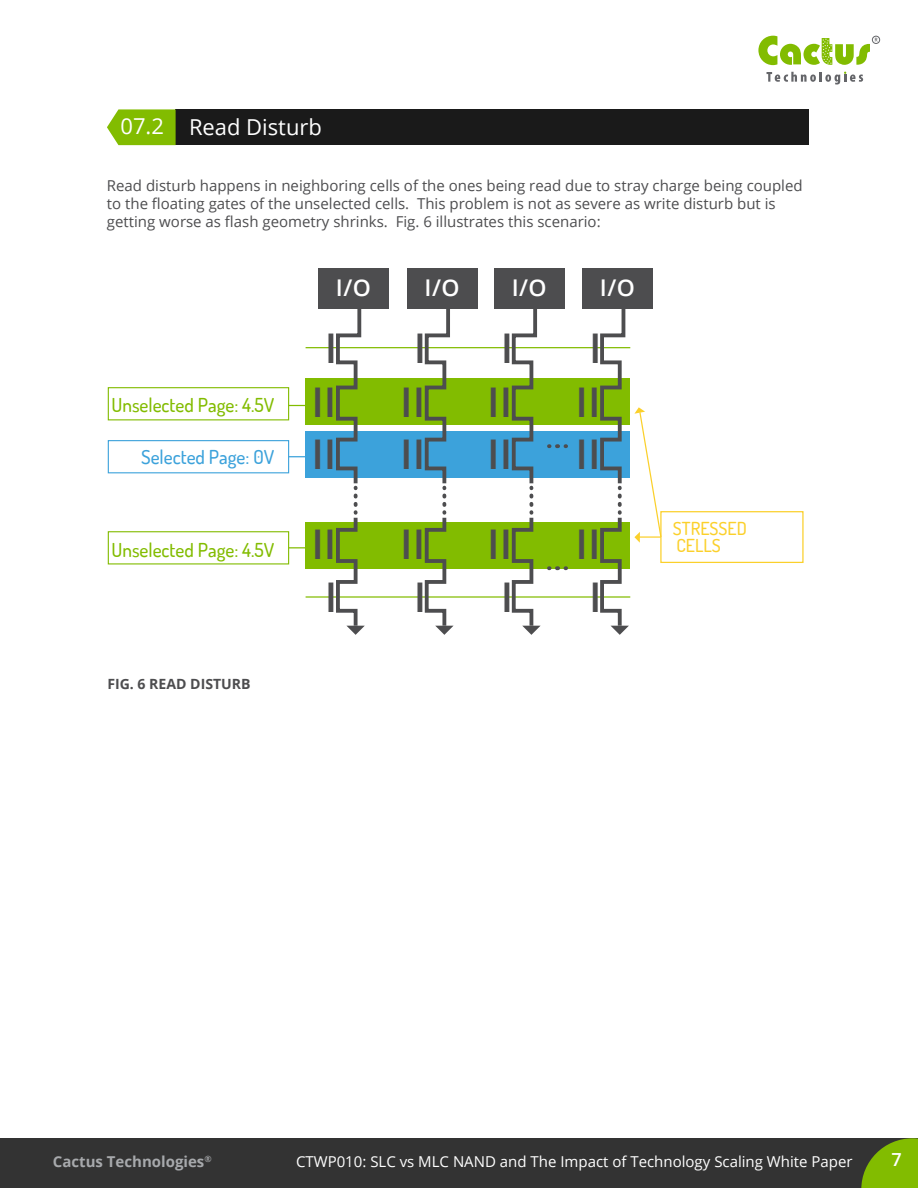
<style>
.page{position:relative;width:918px;height:1188px;background:#fff}
.page>*{position:absolute;margin:0;border:0;box-sizing:border-box;transform-origin:0 0}
.t1{font:600 40.95px/52.2px "Open Sans";color:#4d4d4f}
.t2{font:600 23.1px "Open Sans";color:#fff}
.t3{font:21.9px "Open Sans";color:#fff}
.t4{font:500 19.2px "Dosis";color:#82bc00}
.t5{font:500 19.2px "Dosis";color:#3ca2db}
.t6{font:600 18px "Open Sans";color:#fff}
.t7{font:500 17.85px/16.6px "Dosis";color:#fbd02b}
.t8{font:15px/18px "Open Sans";color:#4d4d4f}
.t9{font:15px "Open Sans";color:#fff}
.t10{font:700 15px "Open Sans";color:#a7a9ac}
.t11{font:700 14.1px "Open Sans";color:#4d4d4f}
.t12{font:600 8.7px "Open Sans";color:#a7a9ac}
</style>
<div class="page">
<div style="left:0;top:1138px;width:918px;height:50px;background:#333"></div>
<svg style="left:861px;top:1138px;width:57px;height:50px"></svg>
<svg style="left:767px;top:72px;width:96px;height:13px"></svg>
<svg style="left:758px;top:36px;width:120px;height:29px"></svg>
<div style="left:872px;top:36px;width:8px;height:8px;border:1px solid #646569;border-radius:50%"></div>
<hr style="left:306px;top:596px;width:324px;height:2px;background:#82bc00">
<hr style="left:306px;top:347px;width:324px;height:1px;background:#82bc00">
<div style="left:306px;top:378px;width:324px;height:46px;background:#82bc00"></div>
<div style="left:306px;top:522px;width:324px;height:46px;background:#82bc00"></div>
<hr style="left:289px;top:456px;width:308px;height:1px;background:#3ca2db">
<div style="left:306px;top:431px;width:324px;height:46px;background:#3ca2db"></div>
<div style="left:318px;top:268px;width:71px;height:41px;background:#4d4d4f"></div>
<div style="left:407px;top:268px;width:71px;height:41px;background:#4d4d4f"></div>
<div style="left:494px;top:268px;width:71px;height:41px;background:#4d4d4f"></div>
<hr style="left:289px;top:405px;width:308px;height:1px;background:#82bc00">
<hr style="left:289px;top:547px;width:308px;height:1px;background:#82bc00">
<svg style="left:334px;top:495px;width:31px;height:140px"></svg>
<svg style="left:334px;top:309px;width:29px;height:180px"></svg>
<svg style="left:510px;top:495px;width:31px;height:140px"></svg>
<svg style="left:510px;top:309px;width:29px;height:180px"></svg>
<div style="left:582px;top:268px;width:71px;height:41px;background:#4d4d4f"></div>
<svg style="left:423px;top:495px;width:31px;height:140px"></svg>
<svg style="left:423px;top:309px;width:29px;height:180px"></svg>
<div style="left:108px;top:387px;width:181px;height:33px;border:1px solid #82bc00"></div>
<div style="left:108px;top:531px;width:181px;height:33px;border:1px solid #82bc00"></div>
<div style="left:108px;top:440px;width:181px;height:33px;border:1px solid #3ca2db"></div>
<div style="left:660px;top:511px;width:144px;height:52px;border:1px solid #fbd02b"></div>
<svg style="left:598px;top:309px;width:64px;height:326px"></svg>
<svg style="left:549px;top:444px;width:9px;height:4px"></svg>
<svg style="left:549px;top:566px;width:9px;height:4px"></svg>
<div style="left:176px;top:109px;width:633px;height:36px;background:#1a1a1a"></div>
<svg style="left:107px;top:109px;width:69px;height:36px;background:#8dc117"></svg>
<h3 class="t3" style="left:121px;top:112px;width:203px">07.2 Read Disturb</h3>
<p class="t8" style="left:107px;top:177px;width:697px">Read disturb happens in neighboring cells of the ones being read due to stray charge being coupled to the floating gates of the unselected cells. This problem is not as severe as write disturb but is getting worse as flash geometry shrinks. Fig. 6 illustrates this scenario:</p>
<p class="t4" style="left:111px;top:393px;width:164px">Unselected Page: 4.5V</p>
<p class="t5" style="left:141px;top:445px;width:135px">Selected Page: 0V</p>
<p class="t4" style="left:111px;top:537px;width:164px">Unselected Page: 4.5V</p>
<p class="t11" style="left:107px;top:674px;width:145px">FIG. 6 READ DISTURB</p>
<h2 class="t2" style="left:336px;top:272px;width:37px">I/O</h2>
<h2 class="t2" style="left:425px;top:272px;width:37px">I/O</h2>
<h2 class="t2" style="left:512px;top:272px;width:37px">I/O</h2>
<h2 class="t2" style="left:600px;top:272px;width:37px">I/O</h2>
<h1 class="t1" style="left:325px;top:321px;width:14px">I</h1>
<h1 class="t1" style="left:414px;top:321px;width:14px">I</h1>
<h1 class="t1" style="left:501px;top:321px;width:14px">I</h1>
<h1 class="t1" style="left:589px;top:321px;width:14px">I</h1>
<h1 class="t1" style="left:311px;top:375px;width:26px">II<br>II</h1>
<h1 class="t1" style="left:400px;top:375px;width:26px">II<br>II</h1>
<h1 class="t1" style="left:487px;top:375px;width:26px">II<br>II</h1>
<h1 class="t1" style="left:576px;top:375px;width:26px">II<br>II</h1>
<h1 class="t1" style="left:311px;top:518px;width:26px">II</h1>
<h1 class="t1" style="left:400px;top:518px;width:26px">II</h1>
<h1 class="t1" style="left:487px;top:518px;width:26px">II</h1>
<h1 class="t1" style="left:576px;top:518px;width:26px">II</h1>
<p class="t7" style="left:673px;top:520px;width:76px">STRESSED<br>CELLS</p>
<h1 class="t1" style="left:325px;top:570px;width:14px">I</h1>
<h1 class="t1" style="left:414px;top:570px;width:14px">I</h1>
<h1 class="t1" style="left:501px;top:570px;width:14px">I</h1>
<h1 class="t1" style="left:589px;top:570px;width:14px">I</h1>
<p class="t12" style="left:204px;top:1152px;width:9px">®</p>
<p class="t6" style="left:891px;top:1148px;width:12px">7</p>
<p class="t10" style="left:53px;top:1151px;width:153px">Cactus Technologies</p>
<p class="t9" style="left:296px;top:1151px;width:558px">CTWP010: SLC vs MLC NAND and The Impact of Technology Scaling White Paper</p>
</div>
